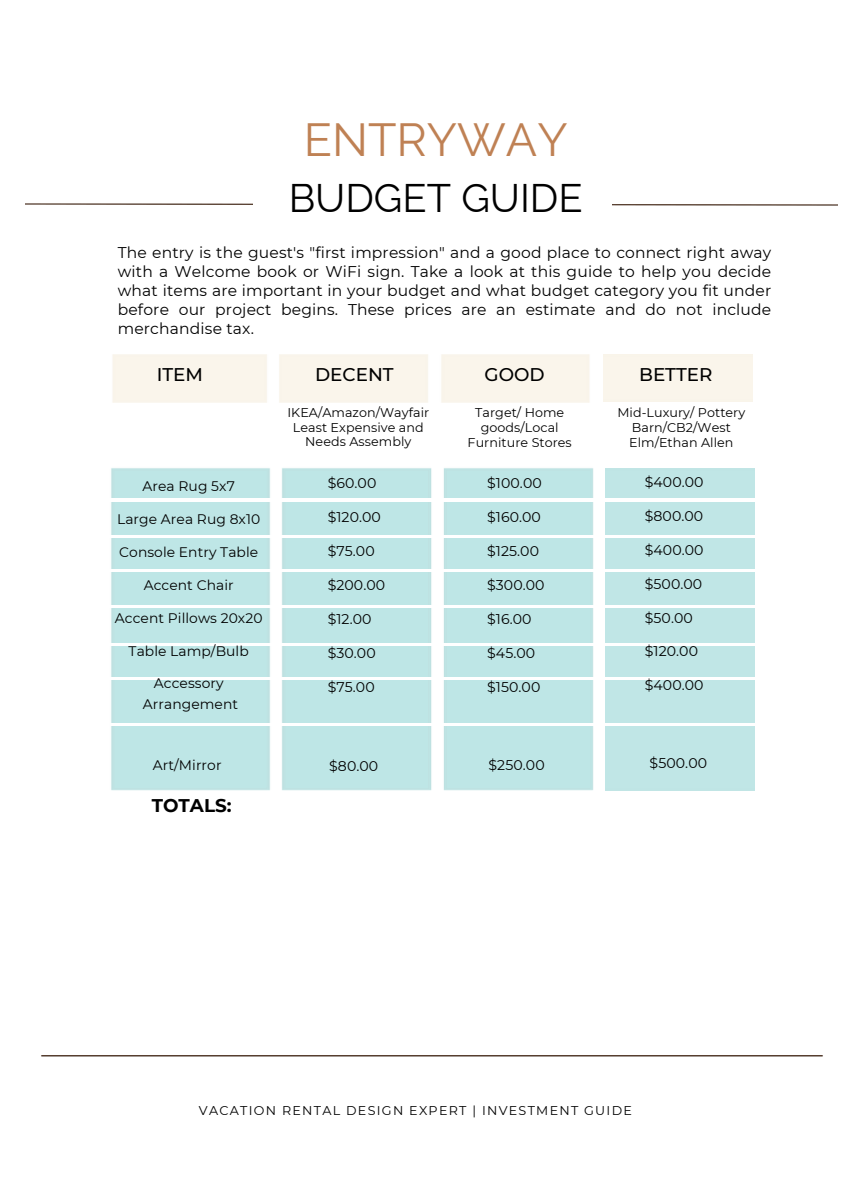
<style>
.page{position:relative;width:864px;height:1188px;background:#fff}
.page>*{position:absolute;margin:0;border:0;box-sizing:border-box;transform-origin:0 0}
.t1{font:46.65px "Raleway";color:#bf8154}
.t2{font:39.9px "Raleway";color:#000}
.t3{font:500 18.3px "Montserrat";color:#000}
.t4{font:700 18.3px "Montserrat";color:#000}
.t5{font:15.45px/19px "Montserrat";letter-spacing:.01em;color:#000;text-align:justify}
.t6{font:14.1px "Montserrat";letter-spacing:.005em;color:#000}
.t7{font:13.8px "Montserrat";letter-spacing:.005em;color:#000}
.t8{font:12.75px/14.9px "Montserrat";letter-spacing:.005em;color:#000;text-align:center}
.t9{font:12.75px "Montserrat";letter-spacing:.1em;color:#000}
</style>
<div class="page">
<img style="left:25px;top:203px;width:228px;height:2px">
<img style="left:111px;top:468px;width:483px;height:323px">
<img style="left:41px;top:1055px;width:782px;height:1px">
<img style="left:613px;top:204px;width:225px;height:1px">
<hr style="left:106px;top:644px;width:655px;height:2px;background:#fff">
<hr style="left:106px;top:535px;width:655px;height:2px;background:#fff">
<hr style="left:106px;top:570px;width:655px;height:2px;background:#fff">
<hr style="left:100px;top:499px;width:656px;height:2px;background:#fff">
<hr style="left:103px;top:606px;width:656px;height:2px;background:#fff">
<hr style="left:110px;top:724px;width:656px;height:2px;background:#fff">
<hr style="left:104px;top:678px;width:656px;height:2px;background:#fff">
<p class="t1" style="left:304px;top:112px;width:266px">ENTRYWAY</p>
<p class="t2" style="left:289px;top:175px;width:296px">BUDGET GUIDE</p>
<h1 class="t5" style="left:118px;top:243px;width:655px">The entry is the guest's "first impression" and a good place to connect right away with a Welcome book or WiFi sign. Take a look at this guide to help you decide what items are important in your budget and what budget category you fit under before our project begins. These prices are an estimate and do not include merchandise tax.</h1>
<p class="t3" style="left:157px;top:363px;width:48px">ITEM</p>
<p class="t3" style="left:315px;top:363px;width:80px">DECENT</p>
<p class="t3" style="left:485px;top:363px;width:62px">GOOD</p>
<p class="t3" style="left:639px;top:363px;width:75px">BETTER</p>
<p class="t8" style="left:287px;top:405px;width:143px">IKEA/Amazon/Wayfair<br>Least Expensive and<br>Needs Assembly</p>
<h3 class="t8" style="left:468px;top:405px;width:106px">Target/ Home goods/Local<br>Furniture Stores</h3>
<h3 class="t8" style="left:617px;top:405px;width:130px">Mid-Luxury/ Pottery<br>Barn/CB2/West<br>Elm/Ethan Allen</h3>
<h3 class="t7" style="left:143px;top:478px;width:94px">Area Rug 5x7</h3>
<h3 class="t7" style="left:117px;top:511px;width:145px">Large Area Rug 8x10</h3>
<h3 class="t7" style="left:119px;top:544px;width:140px">Console Entry Table</h3>
<h3 class="t7" style="left:144px;top:577px;width:92px">Accent Chair</h3>
<h3 class="t7" style="left:115px;top:609px;width:149px">Accent Pillows 20x20</h3>
<h3 class="t7" style="left:129px;top:642px;width:122px">Table Lamp/Bulb</h3>
<h3 class="t7" style="left:154px;top:675px;width:71px">Accessory</h3>
<p class="t7" style="left:143px;top:695px;width:97px">Arrangement</p>
<p class="t6" style="left:328px;top:475px;width:50px">$60.00</p>
<p class="t6" style="left:328px;top:508px;width:55px">$120.00</p>
<p class="t6" style="left:328px;top:542px;width:48px">$75.00</p>
<p class="t6" style="left:328px;top:576px;width:59px">$200.00</p>
<p class="t6" style="left:328px;top:610px;width:45px">$12.00</p>
<p class="t6" style="left:328px;top:644px;width:49px">$30.00</p>
<p class="t6" style="left:328px;top:678px;width:48px">$75.00</p>
<h2 class="t6" style="left:487px;top:475px;width:56px">$100.00</h2>
<h2 class="t6" style="left:487px;top:508px;width:55px">$160.00</h2>
<h2 class="t6" style="left:487px;top:542px;width:53px">$125.00</h2>
<h2 class="t6" style="left:487px;top:576px;width:59px">$300.00</h2>
<h2 class="t6" style="left:487px;top:610px;width:46px">$16.00</h2>
<h2 class="t6" style="left:487px;top:644px;width:49px">$45.00</h2>
<h2 class="t6" style="left:487px;top:678px;width:55px">$150.00</h2>
<p class="t6" style="left:645px;top:473px;width:60px">$400.00</p>
<p class="t6" style="left:645px;top:507px;width:60px">$800.00</p>
<p class="t6" style="left:645px;top:541px;width:60px">$400.00</p>
<p class="t6" style="left:645px;top:575px;width:59px">$500.00</p>
<p class="t6" style="left:645px;top:609px;width:49px">$50.00</p>
<p class="t6" style="left:645px;top:643px;width:55px">$120.00</p>
<p class="t6" style="left:645px;top:677px;width:60px">$400.00</p>
<p class="t7" style="left:153px;top:756px;width:70px">Art/Mirror</p>
<h2 class="t6" style="left:329px;top:758px;width:51px">$80.00</h2>
<h2 class="t6" style="left:489px;top:757px;width:58px">$250.00</h2>
<h2 class="t6" style="left:650px;top:754px;width:59px">$500.00</h2>
<p class="t4" style="left:152px;top:795px;width:81px">TOTALS:</p>
<h3 class="t9" style="left:199px;top:1103px;width:435px">VACATION RENTAL DESIGN EXPERT | INVESTMENT GUIDE</h3>
</div>
